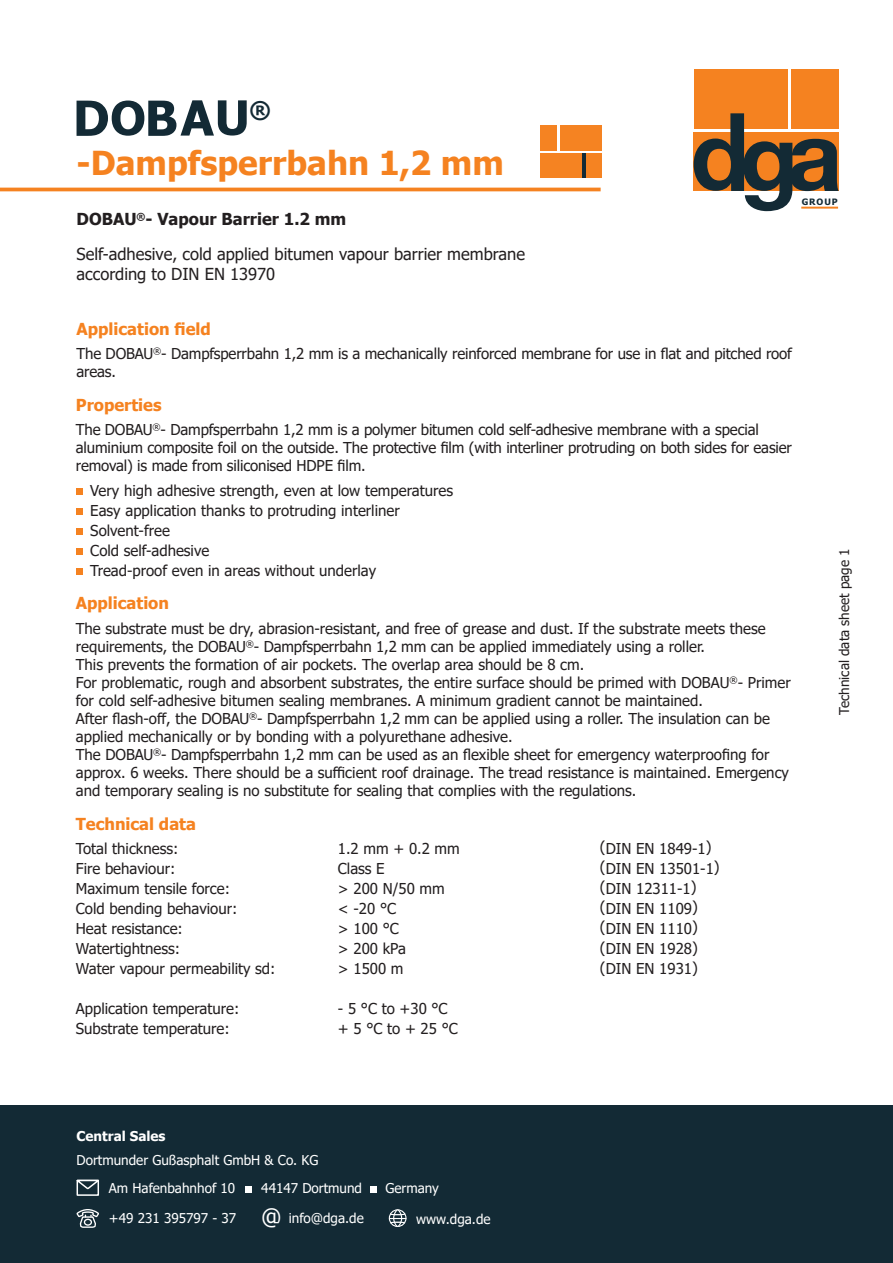
<style>
.page{position:relative;width:893px;height:1263px;background:#fff}
.page>*{position:absolute;margin:0;border:0;box-sizing:border-box;transform-origin:0 0}
.t1{font:700 33px "Tahoma";color:#f58220}
.t2{font:700 23.1px "Tahoma";color:#132a35}
.t3{font:16.5px/19.8px "Tahoma";color:#231f20}
.t4{font:700 16.5px "Tahoma";color:#f58220}
.t5{font:700 16.5px "Tahoma";color:#231f20}
.t6{font:15px/18px "Tahoma";color:#231f20}
.t7{font:13.5px/28.2px "Tahoma";color:#fff}
.t8{font:13.5px "Tahoma";color:#231f20}
.t9{font:700 13.5px "Tahoma";color:#fff}
.t10{font:700 8.85px "Tahoma";letter-spacing:.1em;color:#132a35}
.s1{font-size:22.5px}
</style>
<div class="page">
<div style="left:694px;top:69px;width:93px;height:59px;background:#f58220"></div>
<div style="left:791px;top:69px;width:48px;height:59px;background:#f58220"></div>
<svg style="left:694px;top:113px;width:145px;height:98px"></svg>
<hr style="left:0;top:188px;width:601px;height:3px;background:#f58220">
<div style="left:541px;top:125px;width:16px;height:25px;background:#f58322"></div>
<div style="left:560px;top:125px;width:41px;height:25px;background:#f58322"></div>
<div style="left:541px;top:153px;width:41px;height:25px;background:#f58322"></div>
<div style="left:585px;top:153px;width:16px;height:25px;background:#f58322"></div>
<hr style="left:582px;top:153px;width:3px;height:25px;background:#132a35">
<div style="left:76px;top:488px;width:6px;height:7px;background:#f58220"></div>
<div style="left:76px;top:508px;width:6px;height:7px;background:#f58220"></div>
<div style="left:76px;top:528px;width:6px;height:7px;background:#f58220"></div>
<svg style="left:76px;top:548px;width:6px;height:6px"></svg>
<svg style="left:76px;top:568px;width:6px;height:6px"></svg>
<div style="left:0;top:1106px;width:893px;height:157px;background:#132a35"></div>
<svg style="left:77px;top:1180px;width:22px;height:16px"></svg>
<div style="left:245px;top:1186px;width:6px;height:7px;background:#fff"></div>
<svg style="left:77px;top:1209px;width:22px;height:19px"></svg>
<div style="left:371px;top:1186px;width:6px;height:7px;background:#fff"></div>
<div style="left:389px;top:1209px;width:17px;height:18px;border:1px solid #fff;border-radius:50%"></div>
<div style="left:393px;top:1209px;width:9px;height:18px;border:1px solid #fff;border-radius:50%"></div>
<svg style="left:389px;top:1212px;width:17px;height:12px"></svg>
<svg style="left:77px;top:100px;width:170px;height:36px"></svg>
<h2 class="t2" style="left:250px;top:95px;width:23px">®</h2>
<h1 class="t1" style="left:77px;top:140px;width:429px">-Dampfsperrbahn 1,2 mm</h1>
<p class="t5" style="left:77px;top:208px;width:271px">DOBAU<sup>®</sup>- Vapour Barrier 1.2 mm</p>
<p class="t3" style="left:77px;top:245px;width:450px">Self-adhesive, cold applied bitumen vapour barrier membrane according to DIN EN 13970</p>
<p class="t10" style="left:802px;top:196px;width:37px">GROUP</p>
<p class="t4" style="left:77px;top:318px;width:136px">Application field</p>
<p class="t6" style="left:77px;top:346px;width:717px">The DOBAU<sup>®</sup>- Dampfsperrbahn 1,2 mm is a mechanically reinforced membrane for use in flat and pitched roof areas.</p>
<p class="t4" style="left:76px;top:394px;width:87px">Properties</p>
<p class="t6" style="left:76px;top:422px;width:718px">The DOBAU<sup>®</sup>- Dampfsperrbahn 1,2 mm is a polymer bitumen cold self-adhesive membrane with a special aluminium composite foil on the outside. The protective film (with interliner protruding on both sides for easier removal) is made from siliconised HDPE film.</p>
<p class="t6" style="left:90px;top:481px;width:364px;line-height:20px">Very high adhesive strength, even at low temperatures Easy application thanks to protruding interliner Solvent-free<br>Cold self-adhesive<br>Tread-proof even in areas without underlay</p>
<p class="t4" style="left:76px;top:592px;width:95px">Application</p>
<p class="t6" style="left:76px;top:620px;width:716px">The substrate must be dry, abrasion-resistant, and free of grease and dust. If the substrate meets these requirements, the DOBAU<sup>®</sup>- Dampfsperrbahn 1,2 mm can be applied immediately using a roller.<br>This prevents the formation of air pockets. The overlap area should be 8 cm.<br>For problematic, rough and absorbent substrates, the entire surface should be primed with DOBAU<sup>®</sup>- Primer for cold self-adhesive bitumen sealing membranes. A minimum gradient cannot be maintained.<br>After flash-off, the DOBAU<sup>®</sup>- Dampfsperrbahn 1,2 mm can be applied using a roller. The insulation can be applied mechanically or by bonding with a polyurethane adhesive.<br>The DOBAU<sup>®</sup>- Dampfsperrbahn 1,2 mm can be used as an flexible sheet for emergency waterproofing for approx. 6 weeks. There should be a sufficient roof drainage. The tread resistance is maintained. Emergency and temporary sealing is no substitute for sealing that complies with the regulations.</p>
<p class="t4" style="left:76px;top:812px;width:122px">Technical data</p>
<p class="t6" style="left:76px;top:840px;width:104px">Total thickness:</p>
<p class="t6" style="left:338px;top:840px;width:123px">1.2 mm + 0.2 mm</p>
<p class="t6" style="left:600px;top:840px;width:113px">(DIN EN 1849-1)</p>
<p class="t6" style="left:76px;top:860px;width:101px">Fire behaviour:</p>
<p class="t6" style="left:338px;top:860px;width:48px">Class E</p>
<p class="t6" style="left:600px;top:860px;width:121px">(DIN EN 13501-1)</p>
<p class="t6" style="left:76px;top:880px;width:156px">Maximum tensile force:</p>
<p class="t6" style="left:338px;top:880px;width:108px">&gt; 200 N/50 mm</p>
<p class="t6" style="left:76px;top:900px;width:163px">Cold bending behaviour:</p>
<p class="t6" style="left:338px;top:900px;width:60px">&lt; -20 °C</p>
<p class="t6" style="left:600px;top:880px;width:98px">(DIN 12311-1)</p>
<p class="t6" style="left:600px;top:900px;width:99px">(DIN EN 1109)</p>
<p class="t6" style="left:76px;top:920px;width:109px">Heat resistance:</p>
<p class="t6" style="left:338px;top:920px;width:62px">&gt; 100 °C</p>
<p class="t6" style="left:600px;top:920px;width:99px">(DIN EN 1110)</p>
<p class="t6" style="left:76px;top:940px;width:106px">Watertightness:</p>
<p class="t6" style="left:338px;top:940px;width:70px">&gt; 200 kPa</p>
<p class="t6" style="left:600px;top:940px;width:99px">(DIN EN 1928)</p>
<p class="t6" style="left:76px;top:960px;width:201px">Water vapour permeability sd:</p>
<p class="t6" style="left:338px;top:960px;width:67px">&gt; 1500 m</p>
<p class="t6" style="left:600px;top:960px;width:99px">(DIN EN 1931)</p>
<p class="t6" style="left:76px;top:1001px;width:165px">Application temperature:</p>
<p class="t6" style="left:338px;top:1001px;width:111px">- 5 °C to +30 °C</p>
<p class="t6" style="left:76px;top:1021px;width:155px">Substrate temperature:</p>
<p class="t6" style="left:338px;top:1021px;width:121px">+ 5 °C to + 25 °C</p>
<p class="t8" style="left:835px;top:715px;width:168px;rotate:-90deg">Technical data sheet page 1</p>
<p class="t9" style="left:77px;top:1127px;width:90px">Central Sales</p>
<p class="t7" style="left:109px;top:1146px;width:211px;text-indent:-32px">Dortmunder Gußasphalt GmbH &amp; Co. KG<br>Am Hafenbahnhof 10</p>
<p class="t7" style="left:261px;top:1175px;width:102px">44147 Dortmund</p>
<p class="t7" style="left:109px;top:1205px;width:256px">+49 231 395797 - 37 <span class="s1">@</span> info@dga.de</p>
<p class="t7" style="left:416px;top:1205px;width:76px">www.dga.de</p>
<p class="t7" style="left:385px;top:1174px;width:55px">Germany</p>
</div>
